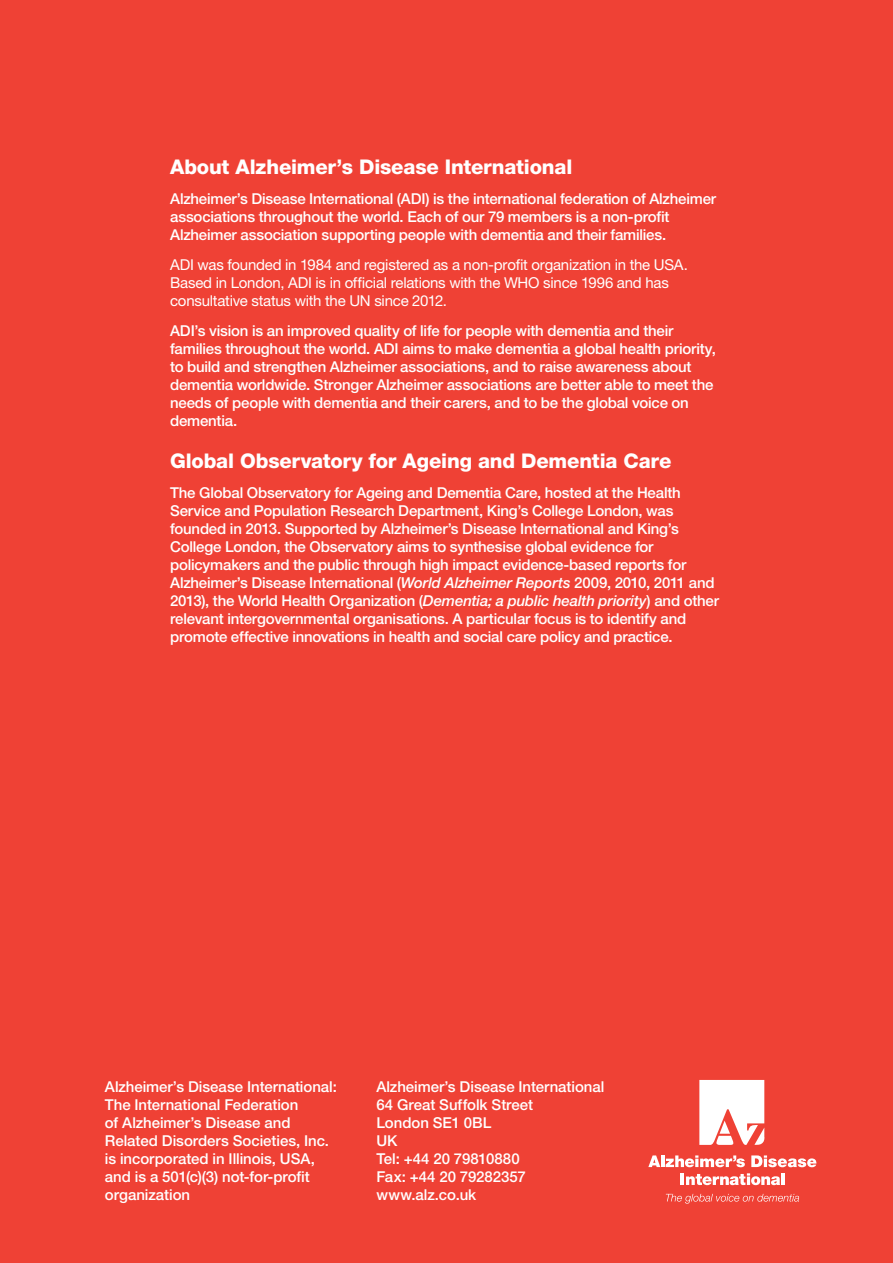
<style>
.page{position:relative;width:893px;height:1263px;background:#ef4135}
.page>*{position:absolute;margin:0;border:0;box-sizing:border-box;transform-origin:0 0}
.t1{font:800 20.25px "Helvetica Neue";letter-spacing:-.01em;color:#fff}
.t2{font:500 15px/18px "Helvetica Neue";letter-spacing:-.015em;color:#fff}
.t3{font:15px/18px "Helvetica Neue";letter-spacing:-.015em;color:#fff}
.s1{font-style:italic}
</style>
<div class="page">
<svg style="left:648px;top:1155px;width:97px;height:12px"></svg>
<svg style="left:751px;top:1155px;width:65px;height:12px"></svg>
<svg style="left:681px;top:1173px;width:99px;height:12px"></svg>
<hr style="left:781px;top:1173px;width:4px;height:12px;background:#fff">
<svg style="left:699px;top:1080px;width:65px;height:65px;background:#fce3e1"></svg>
<svg style="left:666px;top:1194px;width:133px;height:10px"></svg>
<h1 class="t1" style="left:170px;top:155px;width:404px">About Alzheimer’s Disease International</h1>
<p class="t2" style="left:170px;top:190px;width:547px">Alzheimer’s Disease International (ADI) is the international federation of Alzheimer associations throughout the world. Each of our 79 members is a non-profit<br>Alzheimer association supporting people with dementia and their families.</p>
<p class="t3" style="left:170px;top:256px;width:519px">ADI was founded in 1984 and registered as a non-profit organization in the USA.<br>Based in London, ADI is in official relations with the WHO since 1996 and has consultative status with the UN since 2012.</p>
<p class="t2" style="left:170px;top:322px;width:547px">ADI’s vision is an improved quality of life for people with dementia and their families throughout the world. ADI aims to make dementia a global health priority, to build and strengthen Alzheimer associations, and to raise awareness about dementia worldwide. Stronger Alzheimer associations are better able to meet the needs of people with dementia and their carers, and to be the global voice on dementia.</p>
<h1 class="t1" style="left:170px;top:449px;width:503px">Global Observatory for Ageing and Dementia Care</h1>
<p class="t2" style="left:170px;top:484px;width:550px">The Global Observatory for Ageing and Dementia Care, hosted at the Health Service and Population Research Department, King’s College London, was founded in 2013. Supported by Alzheimer’s Disease International and King’s College London, the Observatory aims to synthesise global evidence for policymakers and the public through high impact evidence-based reports for Alzheimer’s Disease International (<span class="s1">World Alzheimer Reports</span> 2009, 2010, 2011 and 2013), the World Health Organization (<span class="s1">Dementia; a public health priority</span>) and other relevant intergovernmental organisations. A particular focus is to identify and promote effective innovations in health and social care policy and practice.</p>
<p class="t2" style="left:105px;top:1078px;width:234px">Alzheimer’s Disease International:<br>The International Federation<br>of Alzheimer’s Disease and<br>Related Disorders Societies, Inc. is incorporated in Illinois, USA, and is a 501(c)(3) not-for-profit organization</p>
<p class="t2" style="left:376px;top:1078px;width:230px">Alzheimer’s Disease International<br>64 Great Suffolk Street<br>London SE1 0BL<br>UK<br>Tel: +44 20 79810880<br>Fax: +44 20 79282357 www.alz.co.uk</p>
</div>
